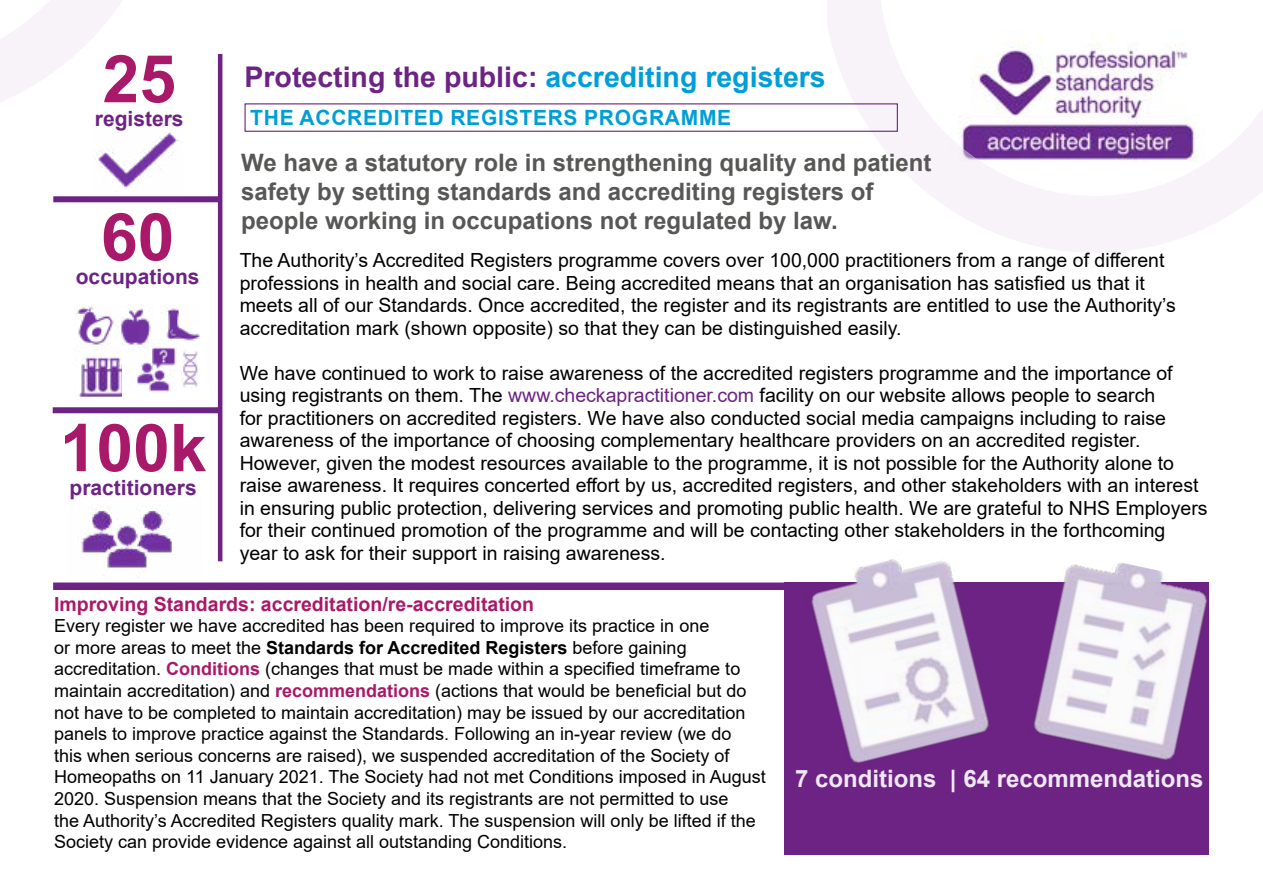
<style>
.page{position:relative;width:1263px;height:893px;background:#fff}
.page>*{position:absolute;margin:0;border:0;box-sizing:border-box;transform-origin:0 0}
.t1{font:700 66px "Arial";color:#a91969}
.t2{font:700 28.5px "Arial";color:#6c2383}
.t3{font:700 24px/28.8px "Arial";color:#575756}
.t4{font:700 24px "Arial";color:#f0e7f4}
.t5{font:700 21px "Arial";color:#6c2383}
.t6{font:700 21px "Arial";letter-spacing:.035em;color:#009ed7}
.t7{font:19.5px/22.5px "Arial";color:#000}
.t8{font:700 19.5px "Arial";color:#a91969}
.t9{font:18px/21.6px "Arial";color:#000}
.s1{color:#009ed7}
.s2{color:#6c2383}
.s3{font-weight:700}
.s4{font-weight:700;color:#a91969}
</style>
<div class="page">
<svg style="left:828px;top:0;width:435px;height:253px"></svg>
<svg style="left:0;top:0;width:122px;height:156px"></svg>
<div style="left:244px;top:103px;width:654px;height:29px;border:1px solid #6c2383"></div>
<img style="left:94px;top:114px;width:85px;height:74px">
<img style="left:81px;top:507px;width:91px;height:71px">
<img style="left:181px;top:351px;width:17px;height:37px">
<img style="left:78px;top:357px;width:44px;height:39px">
<img style="left:166px;top:305px;width:33px;height:36px">
<img style="left:137px;top:340px;width:40px;height:52px">
<img style="left:77px;top:305px;width:37px;height:45px">
<img style="left:121px;top:306px;width:35px;height:47px">
<div style="left:53px;top:196px;width:168px;height:6px;background:#6c2383"></div>
<div style="left:784px;top:583px;width:425px;height:272px;background:#6c2383"></div>
<div style="left:53px;top:582px;width:734px;height:8px;background:#6c2383"></div>
<img style="left:1019px;top:563px;width:190px;height:197px">
<img style="left:790px;top:559px;width:216px;height:204px">
<div style="left:53px;top:407px;width:168px;height:6px;background:#6c2383"></div>
<hr style="left:218px;top:54px;width:4px;height:507px;background:#6c2383">
<h1 class="t1" style="left:103px;top:33px;width:75px">25</h1>
<p class="t5" style="left:95px;top:104px;width:90px">registers</p>
<h1 class="t1" style="left:101px;top:191px;width:75px">60</h1>
<p class="t5" style="left:76px;top:262px;width:125px">occupations</p>
<h1 class="t1" style="left:60px;top:401px;width:148px">100k</h1>
<p class="t5" style="left:70px;top:473px;width:129px">practitioners</p>
<h2 class="t2" style="left:244px;top:57px;width:583px">Protecting the public: <span class="s1">accrediting registers</span></h2>
<p class="t6" style="left:250px;top:103px;width:482px">THE ACCREDITED REGISTERS PROGRAMME</p>
<p class="t3" style="left:241px;top:149px;width:692px">We have a statutory role in strengthening quality and patient safety by setting standards and accrediting registers of people working in occupations not regulated by law.</p>
<p class="t7" style="left:240px;top:249px;width:938px">The Authority’s Accredited Registers programme covers over 100,000 practitioners from a range of different professions in health and social care. Being accredited means that an organisation has satisfied us that it meets all of our Standards. Once accredited, the register and its registrants are entitled to use the Authority’s accreditation mark (shown opposite) so that they can be distinguished easily.</p>
<p class="t7" style="left:240px;top:361px;width:969px">We have continued to work to raise awareness of the accredited registers programme and the importance of using registrants on them. The <span class="s2">www.checkapractitioner.com</span> facility on our website allows people to search<br>for practitioners on accredited registers. We have also conducted social media campaigns including to raise awareness of the importance of choosing complementary healthcare providers on an accredited register.<br>However, given the modest resources available to the programme, it is not possible for the Authority alone to raise awareness. It requires concerted effort by us, accredited registers, and other stakeholders with an interest in ensuring public protection, delivering services and promoting public health. We are grateful to NHS Employers for their continued promotion of the programme and will be contacting other stakeholders in the forthcoming year to ask for their support in raising awareness.</p>
<p class="t8" style="left:54px;top:590px;width:482px">Improving Standards: accreditation/re-accreditation</p>
<p class="t9" style="left:54px;top:615px;width:713px">Every register we have accredited has been required to improve its practice in one<br>or more areas to meet the <span class="s3">Standards for Accredited Registers</span> before gaining accreditation. <span class="s4">Conditions</span> (changes that must be made within a specified timeframe to maintain accreditation) and <span class="s4">recommendations</span> (actions that would be beneficial but do not have to be completed to maintain accreditation) may be issued by our accreditation panels to improve practice against the Standards. Following an in-year review (we do<br>this when serious concerns are raised), we suspended accreditation of the Society of Homeopaths on 11 January 2021. The Society had not met Conditions imposed in August 2020. Suspension means that the Society and its registrants are not permitted to use<br>the Authority’s Accredited Registers quality mark. The suspension will only be lifted if the Society can provide evidence against all outstanding Conditions.</p>
<p class="t4" style="left:795px;top:762px;width:410px">7 conditions | 64 recommendations</p>
</div>
